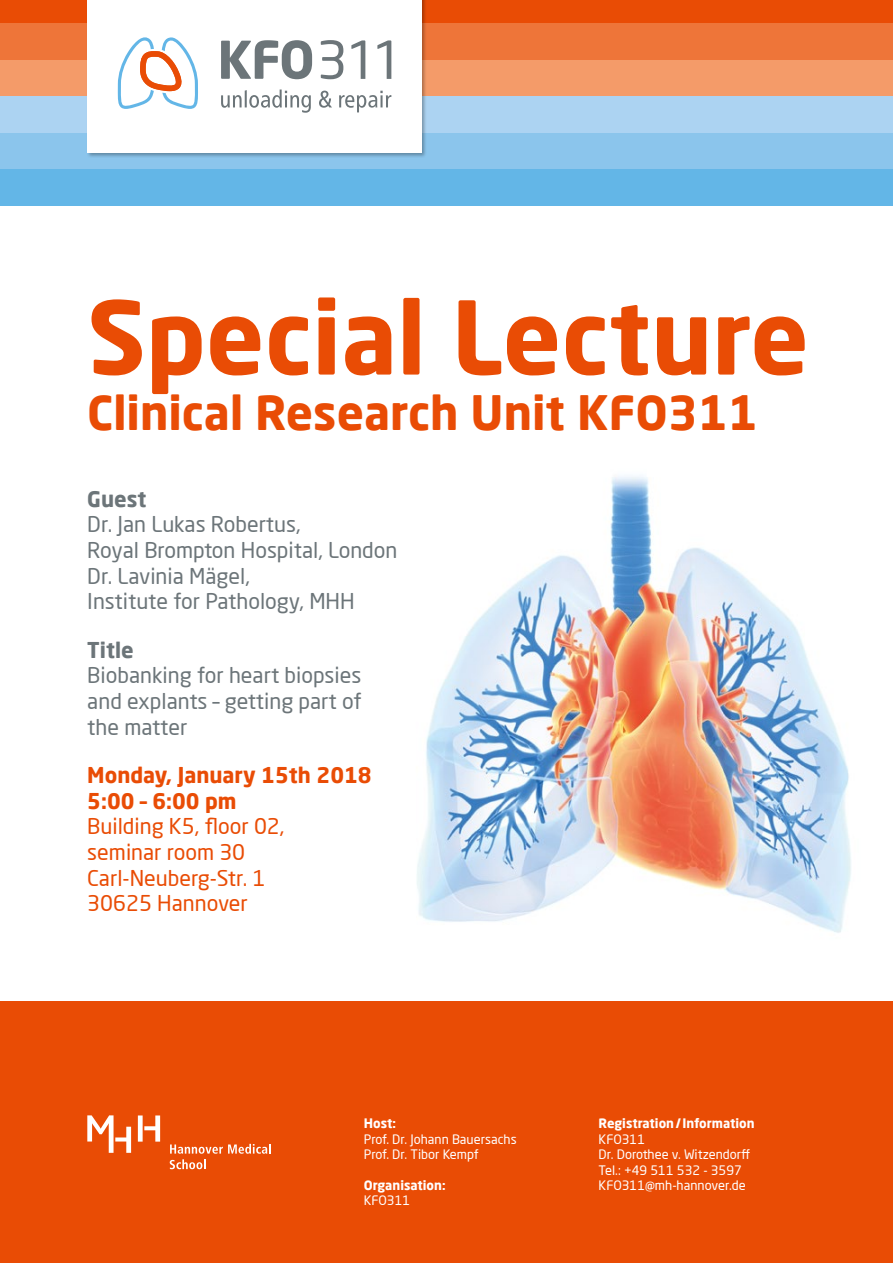
<style>
.page{position:relative;width:893px;height:1263px;background:#fff}
.page>*{position:absolute;margin:0;border:0;box-sizing:border-box;transform-origin:0 0}
.t1{font:700 99.9px "Neo Sans Pro";color:#e94c05}
.t2{font:700 46.5px "Neo Sans Pro";color:#e94c05}
.t3{font:21.45px/25.7px "Neo Sans Pro";color:#6c7579}
.t4{font:21.45px/25.7px "Neo Sans Pro";color:#e94c05}
.t5{font:700 21.45px/25.7px "Neo Sans Pro";color:#e94c05}
.t6{font:700 21.45px "Neo Sans Pro";color:#6c7579}
.t7{font:12.9px/15.5px "Neo Sans Pro";color:#fff}
.t8{font:700 12.9px "Neo Sans Pro";color:#fff}
</style>
<div class="page">
<img style="left:417px;top:476px;width:434px;height:457px">
<div style="left:0;top:1002px;width:893px;height:261px;background:#e94c05"></div>
<div style="left:0;top:0;width:893px;height:24px;background:#e94c05"></div>
<div style="left:0;top:24px;width:893px;height:36px;background:#ee7539"></div>
<div style="left:0;top:60px;width:893px;height:36px;background:#f49b69"></div>
<div style="left:0;top:96px;width:893px;height:37px;background:#acd3f2"></div>
<div style="left:0;top:133px;width:893px;height:36px;background:#8bc5ec"></div>
<div style="left:0;top:169px;width:893px;height:37px;background:#63b6e7"></div>
<div style="left:87px;top:0;width:340px;height:158px;background:#000;opacity:.3"></div>
<div style="left:87px;top:0;width:335px;height:152px;background:#fff"></div>
<svg style="left:221px;top:40px;width:91px;height:39px"></svg>
<svg style="left:321px;top:40px;width:22px;height:39px"></svg>
<svg style="left:351px;top:40px;width:14px;height:39px"></svg>
<svg style="left:377px;top:40px;width:14px;height:39px"></svg>
<svg style="left:118px;top:37px;width:80px;height:72px"></svg>
<svg style="left:221px;top:90px;width:90px;height:23px"></svg>
<svg style="left:319px;top:91px;width:13px;height:17px"></svg>
<svg style="left:339px;top:91px;width:52px;height:21px"></svg>
<svg style="left:138px;top:1115px;width:22px;height:26px"></svg>
<svg style="left:87px;top:1115px;width:44px;height:38px"></svg>
<svg style="left:170px;top:1144px;width:101px;height:25px"></svg>
<h1 class="t1" style="left:87px;top:273px;width:723px">Special Lecture</h1>
<h2 class="t2" style="left:87px;top:383px;width:672px">Clinical Research Unit KFO311</h2>
<p class="t6" style="left:87px;top:485px;width:61px">Guest</p>
<p class="t3" style="left:87px;top:511px;width:312px">Dr. Jan Lukas Robertus,<br>Royal Brompton Hospital, London<br>Dr. Lavinia Mägel,<br>Institute for Pathology, MHH</p>
<p class="t6" style="left:87px;top:636px;width:48px">Title</p>
<p class="t3" style="left:87px;top:662px;width:276px;text-align:justify">Biobanking for heart biopsies and explants – getting part of the matter</p>
<p class="t5" style="left:87px;top:762px;width:286px">Monday, January 15th 2018<br>5:00 – 6:00 pm</p>
<p class="t4" style="left:87px;top:813px;width:199px">Building K5, floor 02, seminar room 30<br>Carl-Neuberg-Str. 1<br>30625 Hannover</p>
<p class="t8" style="left:364px;top:1115px;width:34px">Host:</p>
<p class="t7" style="left:364px;top:1131px;width:154px">Prof. Dr. Johann Bauersachs<br>Prof. Dr. Tibor Kempf</p>
<p class="t8" style="left:364px;top:1177px;width:83px">Organisation:</p>
<p class="t7" style="left:364px;top:1193px;width:48px">KFO311</p>
<p class="t8" style="left:599px;top:1115px;width:157px">Registration/ Information</p>
<p class="t7" style="left:599px;top:1131px;width:153px">KFO311<br>Dr. Dorothee v. Witzendorff<br>Tel.: +49 511 532 - 3597<br>KFO311@mh-hannover.de</p>
</div>
